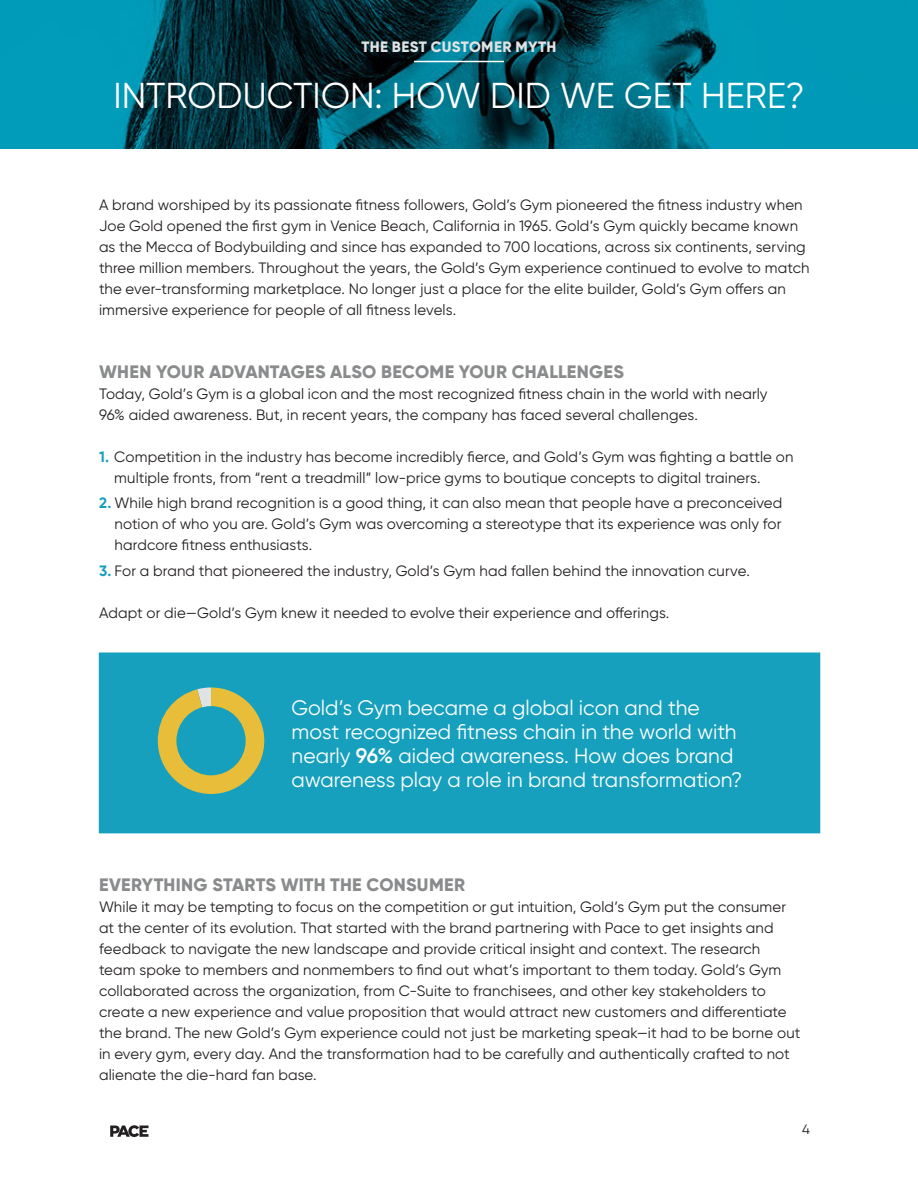
<style>
.page{position:relative;width:918px;height:1188px;background:#fff}
.page>*{position:absolute;margin:0;border:0;box-sizing:border-box;transform-origin:0 0}
.t1{font:36px "Gilroy";letter-spacing:.005em;color:#fff}
.Paragraph_Style_1{font:21px/24px "Gilroy";color:#fff}
.t2{font:800 18px "Gilroy";letter-spacing:.015em;color:#8a8b8c}
.Body_Copy{font:15px/21px "Gilroy";letter-spacing:.01em;color:#231f20}
.t3{font:800 15px "Gilroy";letter-spacing:.02em;color:#e0e3e4}
.t4{font:13.5px "Gilroy";color:#231f20}
.s1{font-weight:700;color:#16a0be}
.s2{font-weight:600}
</style>
<div class="page">
<img style="left:0;top:0;width:918px;height:148px">
<svg style="left:110px;top:1125px;width:39px;height:12px"></svg>
<hr style="left:414px;top:61px;width:90px;height:1px;background:#fff">
<div style="left:99px;top:652px;width:721px;height:181px;background:#16a0be;border:2px solid #16a0be"></div>
<svg style="left:158px;top:687px;width:106px;height:107px"></svg>
<div style="left:176px;top:706px;width:70px;height:69px;background:#16a0be;border-radius:50%"></div>
<p class="t3" style="left:362px;top:38px;width:196px">THE BEST CUSTOMER MYTH</p>
<p class="t1" style="left:113px;top:73px;width:693px">INTRODUCTION: HOW DID WE GET HERE?</p>
<p class="Body_Copy" style="left:99px;top:194px;width:712px">A brand worshiped by its passionate fitness followers, Gold’s Gym pioneered the fitness industry when Joe Gold opened the first gym in Venice Beach, California in 1965. Gold’s Gym quickly became known as the Mecca of Bodybuilding and since has expanded to 700 locations, across six continents, serving three million members. Throughout the years, the Gold’s Gym experience continued to evolve to match the ever-transforming marketplace. No longer just a place for the elite builder, Gold’s Gym offers an immersive experience for people of all fitness levels.</p>
<p class="t2" style="left:99px;top:360px;width:526px">WHEN YOUR ADVANTAGES ALSO BECOME YOUR CHALLENGES</p>
<p class="Body_Copy" style="left:99px;top:383px;width:670px">Today, Gold’s Gym is a global icon and the most recognized fitness chain in the world with nearly<br>96% aided awareness. But, in recent years, the company has faced several challenges.</p>
<p class="Body_Copy" style="left:114px;top:446px;width:681px;text-indent:-15px"><span class="s1">1.</span> Competition in the industry has become incredibly fierce, and Gold’s Gym was fighting a battle on multiple fronts, from “rent a treadmill” low-price gyms to boutique concepts to digital trainers.</p>
<p class="Body_Copy" style="left:115px;top:493px;width:669px;text-align:justify;text-indent:-16px"><span class="s1">2.</span> While high brand recognition is a good thing, it can also mean that people have a preconceived notion of who you are. Gold’s Gym was overcoming a stereotype that its experience was only for hardcore fitness enthusiasts.</p>
<p class="Body_Copy" style="left:99px;top:560px;width:652px"><span class="s1">3.</span> For a brand that pioneered the industry, Gold’s Gym had fallen behind the innovation curve.</p>
<p class="Body_Copy" style="left:99px;top:602px;width:572px">Adapt or die—Gold’s Gym knew it needed to evolve their experience and offerings.</p>
<p class="Paragraph_Style_1" style="left:292px;top:695px;width:452px">Gold’s Gym became a global icon and the most recognized fitness chain in the world with nearly <span class="s2">96%</span> aided awareness. How does brand awareness play a role in brand transformation?</p>
<p class="t2" style="left:99px;top:873px;width:368px">EVERYTHING STARTS WITH THE CONSUMER</p>
<p class="Body_Copy" style="left:99px;top:896px;width:703px">While it may be tempting to focus on the competition or gut intuition, Gold’s Gym put the consumer at the center of its evolution. That started with the brand partnering with Pace to get insights and feedback to navigate the new landscape and provide critical insight and context. The research team spoke to members and nonmembers to find out what’s important to them today. Gold’s Gym collaborated across the organization, from C-Suite to franchisees, and other key stakeholders to create a new experience and value proposition that would attract new customers and differentiate the brand. The new Gold’s Gym experience could not just be marketing speak—it had to be borne out in every gym, every day. And the transformation had to be carefully and authentically crafted to not alienate the die-hard fan base.</p>
<p class="t4" style="left:802px;top:1121px;width:9px">4</p>
</div>
